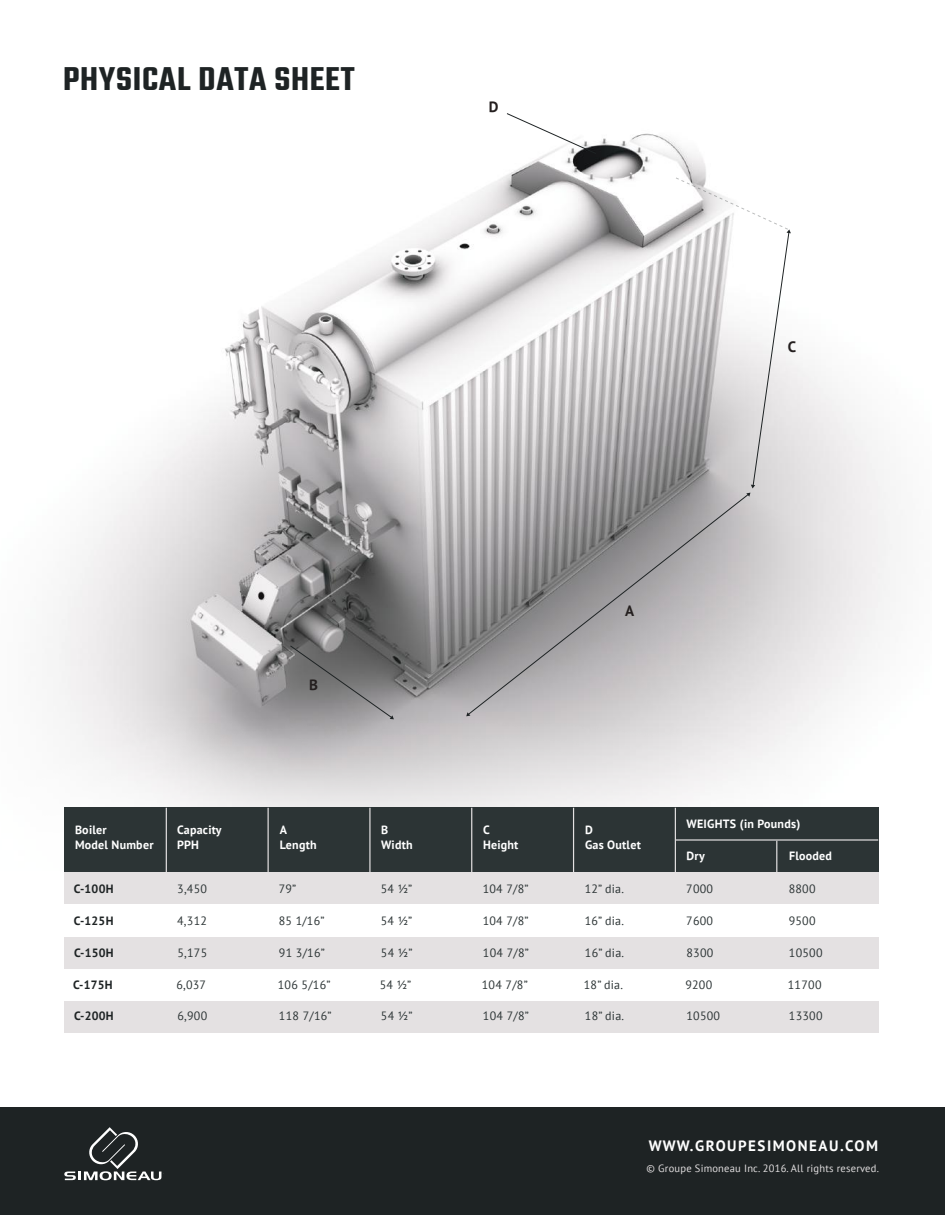
<style>
.page{position:relative;width:945px;height:1215px;background:#fff}
.page>*{position:absolute;margin:0;border:0;box-sizing:border-box;transform-origin:0 0}
.t1{font:600 36px "Teko";letter-spacing:.02em;color:#1e2324}
.t2{font:700 15px "PT Sans";letter-spacing:.1em;color:#fff}
.t3{font:700 15px "PT Sans";color:#241f1f}
.t4{font:12px "PT Sans";letter-spacing:.02em;color:#2c3435}
.t5{font:700 12px/15px "PT Sans";letter-spacing:.02em;color:#fff}
.t6{font:700 12px "PT Sans";letter-spacing:.02em;color:#1e2324}
.t7{font:10.5px "PT Sans";letter-spacing:.02em;color:#e4e1e2}
</style>
<div class="page">
<div style="left:1px;top:1107px;width:944px;height:108px;background:#1e2324"></div>
<svg style="left:64px;top:1127px;width:100px;height:53px"></svg>
<img style="left:59px;top:133px;width:834px;height:675px">
<svg style="left:507px;top:113px;width:89px;height:41px"></svg>
<svg style="left:290px;top:645px;width:104px;height:74px"></svg>
<svg style="left:468px;top:494px;width:281px;height:221px"></svg>
<svg style="left:466px;top:712px;width:4px;height:4px"></svg>
<svg style="left:673px;top:177px;width:118px;height:320px"></svg>
<div style="left:64px;top:872px;width:815px;height:32px;background:#e4e1e2"></div>
<div style="left:64px;top:937px;width:815px;height:32px;background:#e4e1e2"></div>
<div style="left:64px;top:1001px;width:815px;height:32px;background:#e4e1e2"></div>
<div style="left:64px;top:808px;width:815px;height:64px;background:#2c3435"></div>
<hr style="left:166px;top:808px;width:1px;height:64px;background:#e4e1e2">
<hr style="left:268px;top:808px;width:1px;height:64px;background:#e4e1e2">
<hr style="left:369px;top:808px;width:2px;height:64px;background:#e4e1e2">
<hr style="left:471px;top:808px;width:1px;height:64px;background:#e4e1e2">
<hr style="left:573px;top:808px;width:1px;height:64px;background:#e4e1e2">
<hr style="left:675px;top:808px;width:1px;height:64px;background:#e4e1e2">
<hr style="left:776px;top:841px;width:1px;height:31px;background:#e4e1e2">
<hr style="left:675px;top:839px;width:203px;height:2px;background:#e4e1e2">
<h1 class="t1" style="left:63px;top:57px;width:293px">PHYSICAL DATA SHEET</h1>
<p class="t3" style="left:489px;top:96px;width:11px">D</p>
<p class="t3" style="left:788px;top:336px;width:10px">C</p>
<p class="t3" style="left:309px;top:674px;width:10px">B</p>
<p class="t3" style="left:625px;top:600px;width:11px">A</p>
<p class="t5" style="left:75px;top:822px;width:80px">Boiler<br>Model Number</p>
<p class="t5" style="left:177px;top:822px;width:46px">Capacity<br>PPH</p>
<p class="t5" style="left:280px;top:822px;width:38px">A<br>Length</p>
<p class="t5" style="left:381px;top:822px;width:33px">B<br>Width</p>
<p class="t5" style="left:483px;top:822px;width:37px">C<br>Height</p>
<p class="t5" style="left:585px;top:822px;width:57px">D<br>Gas Outlet</p>
<p class="t6" style="left:74px;top:881px;width:41px">C-100H</p>
<p class="t6" style="left:74px;top:913px;width:41px">C-125H</p>
<p class="t6" style="left:74px;top:945px;width:41px">C-150H</p>
<p class="t6" style="left:73px;top:977px;width:41px">C-175H</p>
<p class="t6" style="left:74px;top:1008px;width:41px">C-200H</p>
<p class="t4" style="left:177px;top:881px;width:31px">3,450</p>
<p class="t4" style="left:177px;top:913px;width:31px">4,312</p>
<p class="t4" style="left:177px;top:945px;width:31px">5,175</p>
<p class="t4" style="left:176px;top:977px;width:31px">6,037</p>
<p class="t4" style="left:177px;top:1008px;width:31px">6,900</p>
<p class="t4" style="left:279px;top:881px;width:19px">79”</p>
<p class="t4" style="left:279px;top:913px;width:47px">85 1/16”</p>
<p class="t4" style="left:279px;top:945px;width:47px">91 3/16”</p>
<p class="t4" style="left:278px;top:977px;width:54px">106 5/16”</p>
<p class="t4" style="left:279px;top:1008px;width:54px">118 7/16”</p>
<p class="t4" style="left:381px;top:881px;width:33px">54 ½”</p>
<p class="t4" style="left:381px;top:913px;width:33px">54 ½”</p>
<p class="t4" style="left:381px;top:945px;width:33px">54 ½”</p>
<p class="t4" style="left:380px;top:977px;width:33px">54 ½”</p>
<p class="t4" style="left:381px;top:1008px;width:33px">54 ½”</p>
<p class="t4" style="left:483px;top:881px;width:47px">104 7/8”</p>
<p class="t4" style="left:483px;top:913px;width:47px">104 7/8”</p>
<p class="t4" style="left:483px;top:945px;width:47px">104 7/8”</p>
<p class="t4" style="left:482px;top:977px;width:47px">104 7/8”</p>
<p class="t4" style="left:483px;top:1008px;width:47px">104 7/8”</p>
<p class="t4" style="left:585px;top:881px;width:41px">12” dia.</p>
<p class="t4" style="left:585px;top:913px;width:41px">16” dia.</p>
<p class="t4" style="left:585px;top:945px;width:41px">16” dia.</p>
<p class="t4" style="left:584px;top:977px;width:41px">18” dia.</p>
<p class="t4" style="left:585px;top:1008px;width:41px">18” dia.</p>
<p class="t5" style="left:687px;top:816px;width:115px">WEIGHTS (in Pounds)</p>
<p class="t5" style="left:687px;top:848px;width:20px">Dry</p>
<p class="t5" style="left:789px;top:848px;width:44px">Flooded</p>
<p class="t4" style="left:686px;top:881px;width:28px">7000</p>
<p class="t4" style="left:686px;top:913px;width:28px">7600</p>
<p class="t4" style="left:686px;top:945px;width:28px">8300</p>
<p class="t4" style="left:685px;top:977px;width:28px">9200</p>
<p class="t4" style="left:686px;top:1008px;width:35px">10500</p>
<p class="t4" style="left:789px;top:881px;width:28px">8800</p>
<p class="t4" style="left:789px;top:913px;width:28px">9500</p>
<p class="t4" style="left:789px;top:945px;width:35px">10500</p>
<p class="t4" style="left:788px;top:977px;width:35px">11700</p>
<p class="t4" style="left:789px;top:1008px;width:35px">13300</p>
<p class="t2" style="left:649px;top:1136px;width:231px">WWW.GROUPESIMONEAU.COM</p>
<p class="t7" style="left:647px;top:1162px;width:234px">© Groupe Simoneau Inc. 2016. All rights reserved.</p>
</div>
